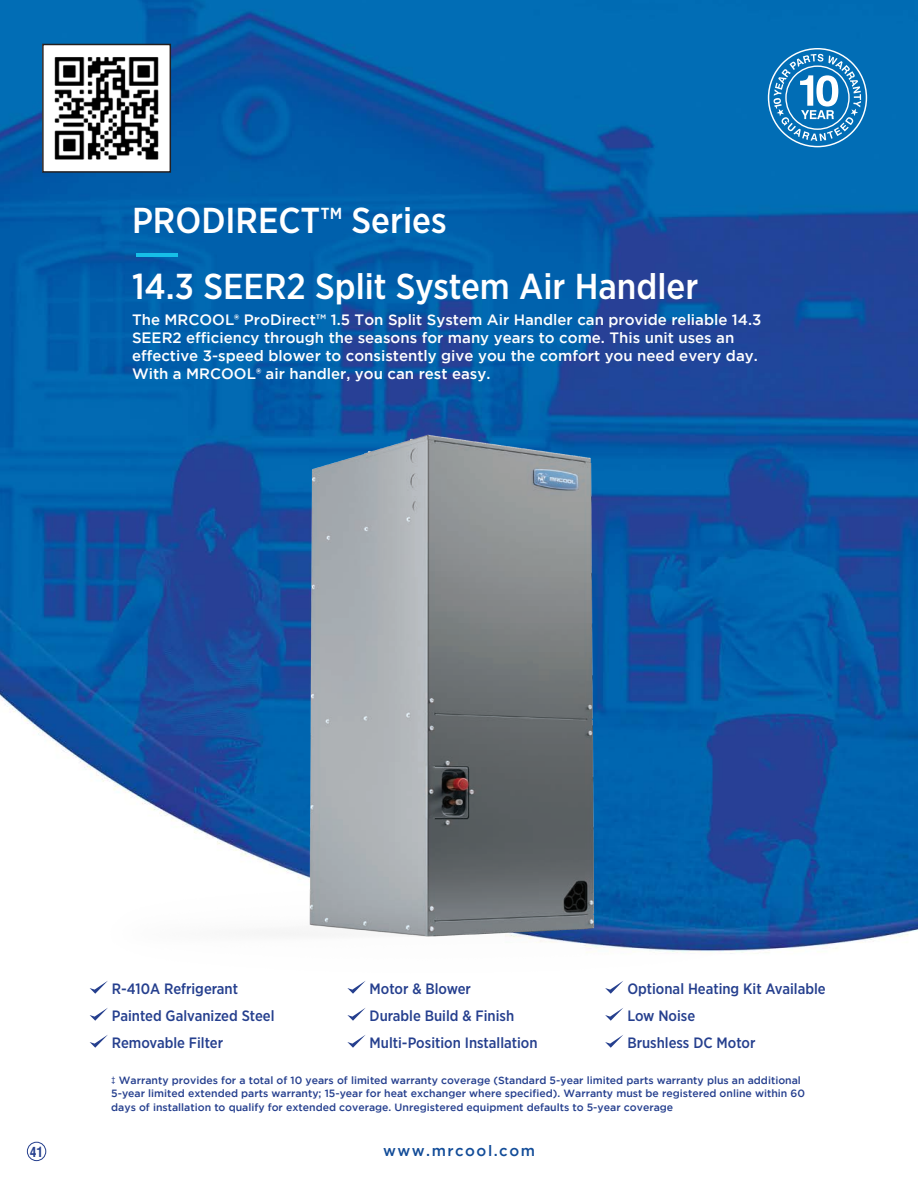
<style>
.page{position:relative;width:918px;height:1188px;background:#fff}
.page>*{position:absolute;margin:0;border:0;box-sizing:border-box;transform-origin:0 0}
.t1{font:500 36px "Gotham Narrow";color:#fff}
.t2{font:500 15px/18px "Gotham";color:#fff}
.t3{font:500 15px "Gotham Narrow";color:#253f8e}
.t4{font:500 15px "Gotham";letter-spacing:.1em;color:#124c98}
.t5{font:700 condensed 13.5px "Swiss 721 BT";color:#253f8e}
.t6{font:500 10.5px/13.5px "Gotham";color:#253f8e}
.s1{font-family:"Gotham Narrow";font-weight:900}
</style>
<div class="page">
<img style="left:0;top:0;width:918px;height:1162px">
<div style="left:27px;top:1142px;width:19px;height:19px;background:#fff;border-radius:50%"></div>
<div style="left:27px;top:1142px;width:19px;height:19px;border:1px solid #253f8e;border-radius:50%"></div>
<svg style="left:90px;top:981px;width:18px;height:13px"></svg>
<svg style="left:90px;top:1008px;width:18px;height:13px"></svg>
<svg style="left:90px;top:1035px;width:18px;height:13px"></svg>
<svg style="left:347px;top:981px;width:19px;height:13px"></svg>
<svg style="left:347px;top:1008px;width:19px;height:13px"></svg>
<svg style="left:347px;top:1035px;width:19px;height:13px"></svg>
<svg style="left:605px;top:981px;width:18px;height:13px"></svg>
<svg style="left:605px;top:1008px;width:18px;height:13px"></svg>
<svg style="left:605px;top:1035px;width:18px;height:13px"></svg>
<img style="left:101px;top:336px;width:668px;height:645px">
<hr style="left:137px;top:253px;width:41px;height:4px;background:#16bfe8">
<svg style="left:768px;top:48px;width:99px;height:99px;background:#3a8dc5"></svg>
<img style="left:45px;top:47px;width:123px;height:123px">
<div style="left:42px;top:44px;width:129px;height:129px;border:2px solid #231f20"></div>
<p class="t1" style="left:132px;top:197px;width:316px">PRODIRECT™ Series</p>
<p class="t1" style="left:132px;top:263px;width:568px">14.3 SEER2 Split System Air Handler</p>
<p class="t2" style="left:132px;top:311px;width:631px">The MRCOOL<span class="s1">®</span> ProDirect™ 1.5 Ton Split System Air Handler can provide reliable 14.3<br>SEER2 efficiency through the seasons for many years to come. This unit uses an effective 3-speed blower to consistently give you the comfort you need every day.<br>With a MRCOOL<span class="s1">®</span> air handler, you can rest easy.</p>
<p class="t3" style="left:112px;top:979px;width:128px">R-410A Refrigerant</p>
<p class="t3" style="left:112px;top:1006px;width:164px">Painted Galvanized Steel</p>
<p class="t3" style="left:112px;top:1033px;width:113px">Removable Filter</p>
<p class="t3" style="left:370px;top:979px;width:103px">Motor &amp; Blower</p>
<p class="t3" style="left:370px;top:1006px;width:146px">Durable Build &amp; Finish</p>
<p class="t3" style="left:370px;top:1033px;width:170px">Multi-Position Installation</p>
<p class="t3" style="left:627px;top:979px;width:200px">Optional Heating Kit Available</p>
<p class="t3" style="left:627px;top:1006px;width:69px">Low Noise</p>
<p class="t3" style="left:627px;top:1033px;width:130px">Brushless DC Motor</p>
<p class="t6" style="left:111px;top:1073px;width:695px">‡ Warranty provides for a total of 10 years of limited warranty coverage (Standard 5-year limited parts warranty plus an additional<br>5-year limited extended parts warranty; 15-year for heat exchanger where specified). Warranty must be registered online within 60 days of installation to qualify for extended coverage. Unregistered equipment defaults to 5-year coverage</p>
<p class="t5" style="left:30px;top:1144px;width:15px">41</p>
<p class="t4" style="left:383px;top:1142px;width:153px">www.mrcool.com</p>
</div>
